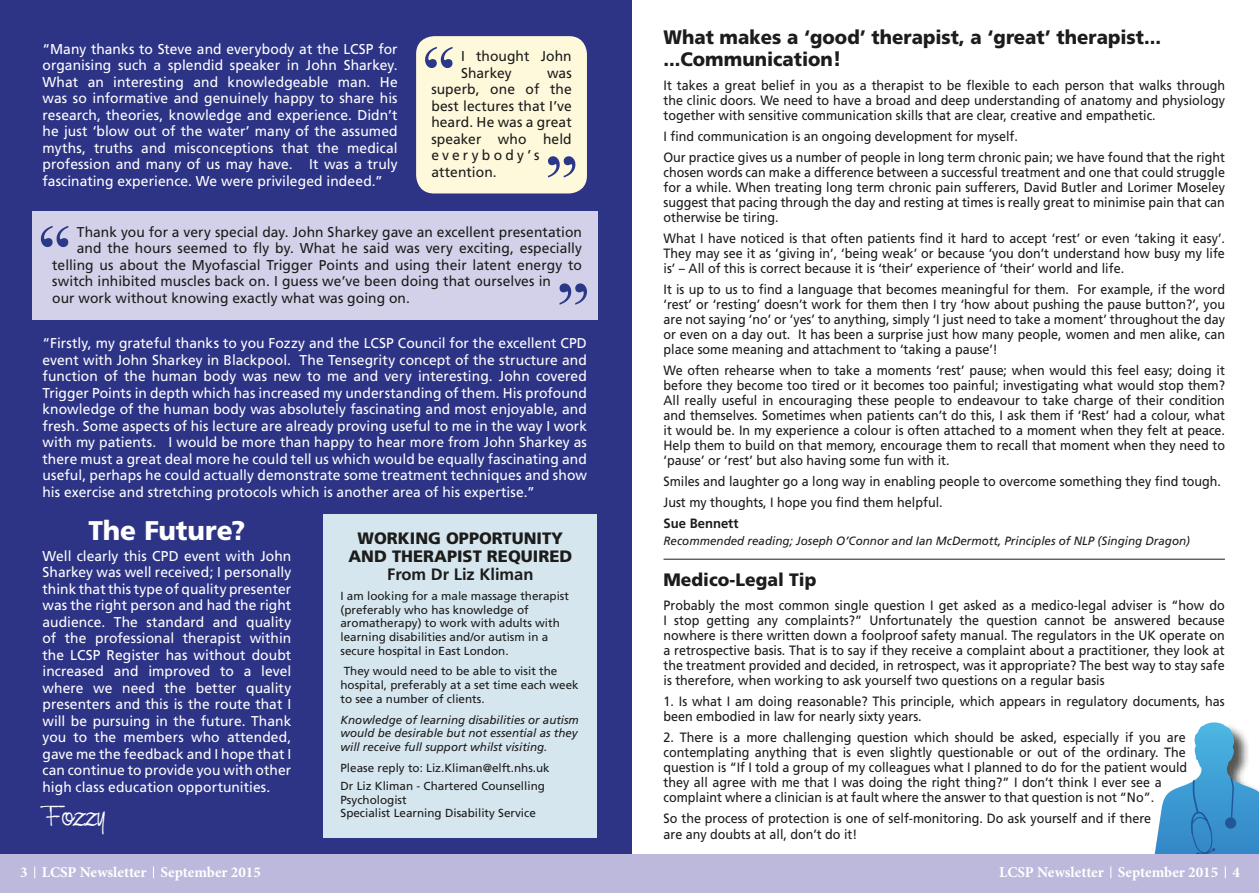
<style>
.page{position:relative;width:1259px;height:893px;background:#fff}
.page>*{position:absolute;margin:0;border:0;box-sizing:border-box;transform-origin:0 0}
.t1{font:30px "Nevison Cas D";letter-spacing:-.01em;color:#fff}
.t2{font:900 27px "Frutiger";color:#fff}
.t3{font:900 19.5px/22.5px "Frutiger";color:#1c1c1b;scale:.95 1}
.t4{font:900 18px "Frutiger";color:#1c1c1b}
.t5{font:900 16.5px/18px "Frutiger";color:#1c1c1b;text-align:center}
.t6{font:700 16.5px "Frutiger";color:#1c1c1b}
.t7{font:700 15px "Minion Pro";letter-spacing:-.005em;color:#fff}
.t8{font:14.25px/16.5px "Frutiger";letter-spacing:.005em;color:#fff;text-align:justify}
.t9{font:14.25px/16.5px "Frutiger";letter-spacing:.005em;color:#1c1c1b}
.t10{font:13.5px/15px "Frutiger";color:#1c1c1b;text-align:justify;scale:.93 1}
.t11{font:700 13.5px "Frutiger";color:#1c1c1b}
.t12{font:italic 12px "Frutiger";color:#1c1c1b}
.t13{font:11.7px/13.6px "Frutiger";color:#1c1c1b}
.t14{font:italic 11.7px/13.6px "Frutiger";color:#1c1c1b;text-align:justify}
.s1{font-size:21px}
</style>
<div class="page">
<div style="left:0;top:0;width:631px;height:867px;background:#2d3486"></div>
<div style="left:0;top:854px;width:1259px;height:39px;background:#bcb9dd"></div>
<svg style="left:34px;top:866px;width:1px;height:12px"></svg>
<svg style="left:153px;top:866px;width:1px;height:12px"></svg>
<svg style="left:1110px;top:866px;width:1px;height:12px"></svg>
<svg style="left:1154px;top:722px;width:105px;height:157px"></svg>
<div style="left:416px;top:36px;width:171px;height:157px;background:#fff9dc;border-radius:18px"></div>
<svg style="left:425px;top:47px;width:27px;height:21px"></svg>
<svg style="left:548px;top:156px;width:27px;height:22px"></svg>
<div style="left:32px;top:211px;width:565px;height:108px;background:#d2d1e9"></div>
<svg style="left:41px;top:226px;width:27px;height:21px"></svg>
<svg style="left:559px;top:283px;width:28px;height:22px"></svg>
<div style="left:323px;top:514px;width:274px;height:324px;background:#d6e6ef"></div>
<hr style="left:663px;top:559px;width:562px;height:1px;background:#1c1c1b">
<p class="t8" style="left:43px;top:40px;width:357px">“Many thanks to Steve and everybody at the LCSP for organising such a splendid speaker in John Sharkey.<br>What an interesting and knowledgeable man. He was so informative and genuinely happy to share his research, theories, knowledge and experience. Didn’t he just ‘blow out of the water’ many of the assumed myths, truths and misconceptions that the medical profession and many of us may have. It was a truly fascinating experience. We were privileged indeed.”</p>
<p class="t9" style="left:77px;top:224px;width:507px">Thank you for a very special day. John Sharkey gave an excellent presentation</p>
<p class="t9" style="left:77px;top:240px;width:507px">and the hours seemed to fly by. What he said was very exciting, especially</p>
<p class="t9" style="left:52px;top:257px;width:531px">telling us about the Myofascial Trigger Points and using their latent energy to</p>
<p class="t9" style="left:52px;top:273px;width:500px">switch inhibited muscles back on. I guess we’ve been doing that ourselves in</p>
<p class="t9" style="left:52px;top:290px;width:359px">our work without knowing exactly what was going on.</p>
<p class="t9" style="left:461px;top:48px;width:112px">I thought John<br>Sharkey</p>
<p class="t9" style="left:431px;top:64px;width:142px;text-indent:116px">was superb, one of the best lectures that I’ve heard. He was a great speaker who held everybody’s attention.</p>
<p class="t8" style="left:43px;top:335px;width:546px">“Firstly, my grateful thanks to you Fozzy and the LCSP Council for the excellent CPD event with John Sharkey in Blackpool. The Tensegrity concept of the structure and function of the human body was new to me and very interesting. John covered Trigger Points in depth which has increased my understanding of them. His profound knowledge of the human body was absolutely fascinating and most enjoyable, and fresh. Some aspects of his lecture are already proving useful to me in the way I work with my patients. I would be more than happy to hear more from John Sharkey as there must a great deal more he could tell us which would be equally fascinating and useful, perhaps he could actually demonstrate some treatment techniques and show his exercise and stretching protocols which is another area of his expertise.”</p>
<h2 class="t2" style="left:88px;top:514px;width:159px">The Future?</h2>
<p class="t8" style="left:43px;top:547px;width:250px">Well clearly this CPD event with John Sharkey was well received; I personally think that this type of quality presenter was the right person and had the right audience. The standard and quality of the professional therapist within the LCSP Register has without doubt increased and improved to a level where we need the better quality presenters and this is the route that I will be pursuing in the future. Thank you to the members who attended, gave me the feedback and I hope that I can continue to provide you with other high class education opportunities.</p>
<h1 class="t1" style="left:43px;top:797px;width:64px">Fozzy</h1>
<p class="t5" style="left:348px;top:529px;width:225px">WORKING OPPORTUNITY<br>AND THERAPIST REQUIRED</p>
<p class="t6" style="left:387px;top:564px;width:148px">From Dr Liz Kliman</p>
<p class="t13" style="left:340px;top:589px;width:230px">I am looking for a male massage therapist (preferably who has knowledge of aromatherapy) to work with adults with learning disabilities and/or autism in a secure hospital in East London.</p>
<p class="t13" style="left:340px;top:664px;width:240px">They would need to be able to visit the hospital, preferably at a set time each week to see a number of clients.</p>
<p class="t14" style="left:340px;top:713px;width:240px">Knowledge of learning disabilities or autism would be desirable but not essential as they will receive full support whilst visiting.</p>
<p class="t13" style="left:340px;top:759px;width:211px;line-height:18px">Please reply to: Liz.Kliman@elft.nhs.uk<br>Dr Liz Kliman - Chartered Counselling</p>
<p class="t13" style="left:340px;top:792px;width:197px">Psychologist<br>Specialist Learning Disability Service</p>
<h3 class="t3" style="left:663px;top:25px;width:525px">What makes a ‘good’ therapist, a ‘great’ therapist... ...Communication<span class="s1">!</span></h3>
<p class="t10" style="left:663px;top:78px;width:605px">It takes a great belief in you as a therapist to be flexible to each person that walks through the clinic doors. We need to have a broad and deep understanding of anatomy and physiology together with sensitive communication skills that are clear, creative and empathetic.</p>
<p class="t10" style="left:663px;top:126px;width:605px;line-height:21px">I find communication is an ongoing development for myself.<br>Our practice gives us a number of people in long term chronic pain; we have found that the right</p>
<p class="t10" style="left:663px;top:164px;width:605px">chosen words can make a difference between a successful treatment and one that could struggle for a while. When treating long term chronic pain sufferers, David Butler and Lorimer Moseley suggest that pacing through the day and resting at times is really great to minimise pain that can otherwise be tiring.</p>
<p class="t10" style="left:663px;top:230px;width:605px">What I have noticed is that often patients find it hard to accept ‘rest’ or even ‘taking it easy’.<br>They may see it as ‘giving in’, ‘being weak’ or because ‘you don’t understand how busy my life is’ – All of this is correct because it is ‘their’ experience of ‘their’ world and life.</p>
<p class="t10" style="left:663px;top:281px;width:605px">It is up to us to find a language that becomes meaningful for them. For example, if the word ‘rest’ or ‘resting’ doesn’t work for them then I try ‘how about pushing the pause button?’, you are not saying ‘no’ or ‘yes’ to anything, simply ‘I just need to take a moment’ throughout the day or even on a day out. It has been a surprise just how many people, women and men alike, can place some meaning and attachment to ‘taking a pause’!</p>
<p class="t10" style="left:663px;top:362px;width:605px">We often rehearse when to take a moments ‘rest’ pause; when would this feel easy; doing it before they become too tired or it becomes too painful; investigating what would stop them?<br>All really useful in encouraging these people to endeavour to take charge of their condition and themselves. Sometimes when patients can’t do this, I ask them if ‘Rest’ had a colour, what it would be. In my experience a colour is often attached to a moment when they felt at peace.<br>Help them to build on that memory, encourage them to recall that moment when they need to ‘pause’ or ‘rest’ but also having some fun with it.</p>
<p class="t10" style="left:663px;top:470px;width:601px;line-height:21px">Smiles and laughter go a long way in enabling people to overcome something they find tough.<br>Just my thoughts, I hope you find them helpful. ϑ</p>
<p class="t11" style="left:663px;top:515px;width:76px">Sue Bennett</p>
<p class="t12" style="left:663px;top:534px;width:528px">Recommended reading; Joseph O’Connor and Ian McDermott, Principles of NLP (Singing Dragon)</p>
<h3 class="t4" style="left:663px;top:569px;width:154px">Medico-Legal Tip</h3>
<p class="t10" style="left:663px;top:598px;width:605px">Probably the most common single question I get asked as a medico-legal adviser is “how do I stop getting any complaints?” Unfortunately the question cannot be answered because nowhere is there written down a foolproof safety manual. The regulators in the UK operate on a retrospective basis. That is to say if they receive a complaint about a practitioner, they look at the treatment provided and decided, in retrospect, was it appropriate? The best way to stay safe is therefore, when working to ask yourself two questions on a regular basis</p>
<p class="t10" style="left:663px;top:694px;width:605px">1. Is what I am doing reasonable? This principle, which appears in regulatory documents, has been embodied in law for nearly sixty years.</p>
<p class="t10" style="left:663px;top:730px;width:564px;text-align:left">2. There is a more challenging question which should be asked, especially if you are contemplating anything that is even slightly questionable or out of the ordinary. The question is “If I told a group of my colleagues what I planned to do for the patient would they all agree with me that I was doing the right thing?” I don’t think I ever see a complaint where a clinician is at fault where the answer to that question is not “No”.</p>
<p class="t10" style="left:663px;top:811px;width:526px;line-height:15.5px">So the process of protection is one of self-monitoring. Do ask yourself and if there are any doubts at all, don’t do it!</p>
<p class="t7" style="left:20px;top:861px;width:242px">3 LCSP Newsletter September 2015</p>
<p class="t7" style="left:999px;top:861px;width:242px">LCSP Newsletter September 2015 4</p>
</div>
